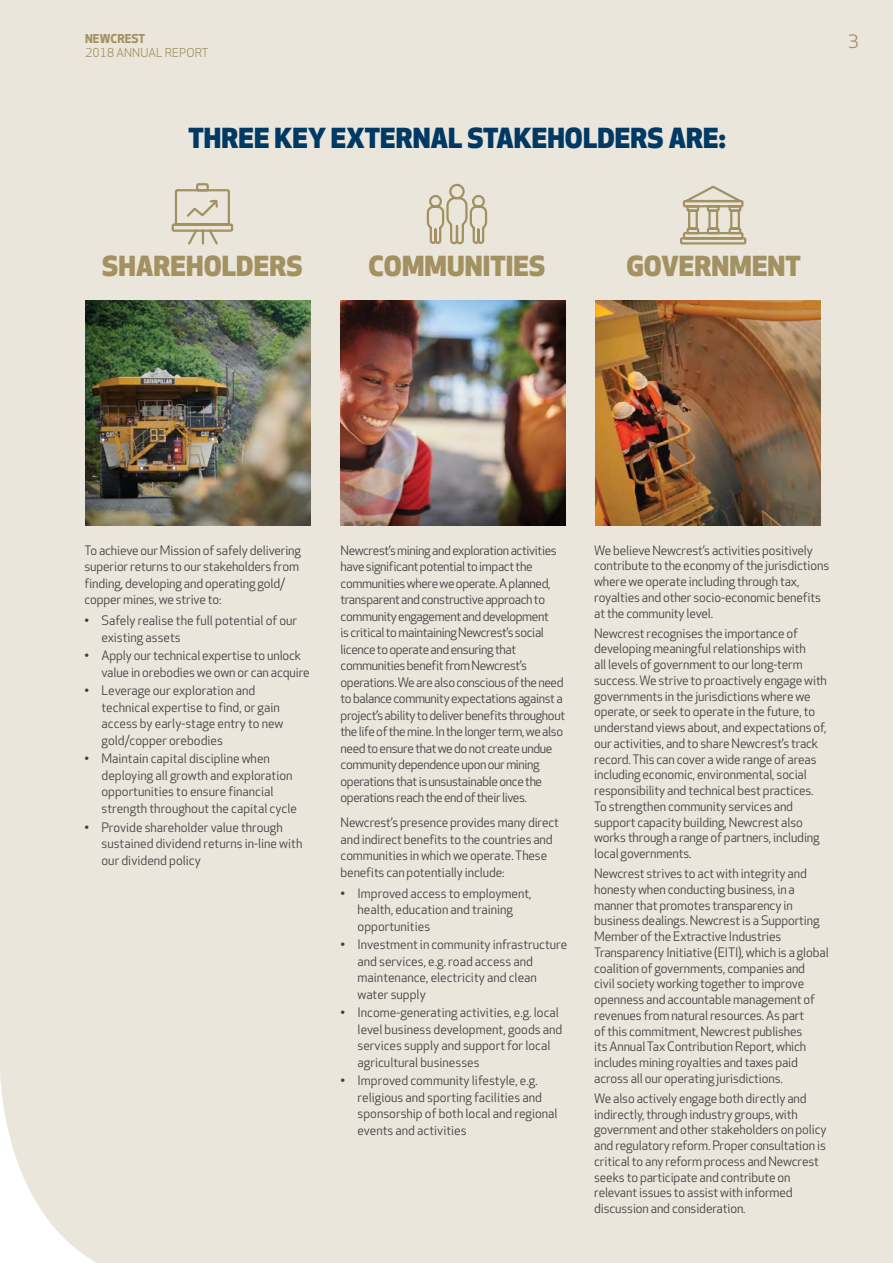
<style>
.page{position:relative;width:893px;height:1263px;background:#eae6dc}
.page>*{position:absolute;margin:0;border:0;box-sizing:border-box;transform-origin:0 0}
.t1{font:800 27px "Apex New";letter-spacing:.005em;color:#a39161}
.t2{font:800 27px "Apex New";letter-spacing:.005em;color:#003964}
.t3{font:18px "Apex New";color:#a39161}
.t4{font:12.75px/15.8px "Apex New";letter-spacing:-.01em;color:#414042}
.t5{font:12.75px/16.5px "Apex New";letter-spacing:-.03em;color:#414042}
.t6{font:12px "Apex New";letter-spacing:.01em;color:#a39161}
.t7{font:700 12px "Apex New";letter-spacing:.01em;color:#a39161}
</style>
<div class="page">
<svg style="left:677px;top:184px;width:72px;height:62px;background:#d3cbb5"></svg>
<svg style="left:171px;top:182px;width:63px;height:64px;background:#dad4c1"></svg>
<svg style="left:426px;top:183px;width:62px;height:62px;background:#d7cfbc"></svg>
<img style="left:85px;top:300px;width:225px;height:225px">
<img style="left:340px;top:300px;width:225px;height:225px">
<img style="left:595px;top:300px;width:226px;height:225px">
<p class="t7" style="left:85px;top:32px;width:62px">NEWCREST</p>
<h2 class="t3" style="left:848px;top:31px;width:12px">3</h2>
<p class="t6" style="left:85px;top:45px;width:125px">2018 ANNUAL REPORT</p>
<h1 class="t2" style="left:188px;top:123px;width:539px">THREE KEY EXTERNAL STAKEHOLDERS ARE:</h1>
<h1 class="t1" style="left:102px;top:251px;width:202px">SHAREHOLDERS</h1>
<h1 class="t1" style="left:369px;top:251px;width:178px">COMMUNITIES</h1>
<h1 class="t1" style="left:626px;top:251px;width:176px">GOVERNMENT</h1>
<p class="t4" style="left:85px;top:542px;width:218px;line-height:16.5px">To achieve our Mission of safely delivering superior returns to our stakeholders from finding, developing and operating gold/ copper mines, we strive to:</p>
<p class="t4" style="left:102px;top:613px;width:197px;line-height:16.5px;text-indent:-17px">• Safely realise the full potential of our existing assets</p>
<p class="t4" style="left:102px;top:648px;width:210px;line-height:16.5px;text-indent:-17px">• Apply our technical expertise to unlock value in orebodies we own or can acquire</p>
<p class="t4" style="left:102px;top:683px;width:183px;line-height:16.5px;text-indent:-17px">• Leverage our exploration and technical expertise to find, or gain access by early-stage entry to new gold/copper orebodies</p>
<p class="t4" style="left:102px;top:751px;width:197px;line-height:16.5px;text-indent:-17px">• Maintain capital discipline when deploying all growth and exploration opportunities to ensure financial strength throughout the capital cycle</p>
<p class="t4" style="left:102px;top:819px;width:202px;line-height:16.5px;text-indent:-17px">• Provide shareholder value through sustained dividend returns in-line with our dividend policy</p>
<p class="t5" style="left:341px;top:542px;width:226px">Newcrest’s mining and exploration activities have significant potential to impact the communities where we operate. A planned, transparent and constructive approach to community engagement and development<br>is critical to maintaining Newcrest’s social licence to operate and ensuring that communities benefit from Newcrest’s operations. We are also conscious of the need to balance community expectations against a project’s ability to deliver benefits throughout the life of the mine. In the longer term, we also need to ensure that we do not create undue community dependence upon our mining operations that is unsustainable once the operations reach the end of their lives.</p>
<p class="t4" style="left:341px;top:815px;width:220px;line-height:16.5px">Newcrest’s presence provides many direct and indirect benefits to the countries and communities in which we operate. These benefits can potentially include:</p>
<p class="t4" style="left:358px;top:885px;width:176px;line-height:16.5px;text-indent:-17px">• Improved access to employment, health, education and training opportunities</p>
<p class="t4" style="left:358px;top:937px;width:211px;line-height:16.5px;text-indent:-17px">• Investment in community infrastructure and services, e.g. road access and maintenance, electricity and clean water supply</p>
<p class="t4" style="left:358px;top:1005px;width:206px;line-height:16.5px;text-indent:-17px">• Income-generating activities, e.g. local level business development, goods and services supply and support for local agricultural businesses</p>
<p class="t4" style="left:358px;top:1073px;width:202px;line-height:16.5px;text-indent:-17px">• Improved community lifestyle, e.g. religious and sporting facilities and sponsorship of both local and regional events and activities</p>
<p class="t4" style="left:594px;top:543px;width:237px">We believe Newcrest’s activities positively contribute to the economy of the jurisdictions where we operate including through tax, royalties and other socio-economic benefits at the community level.</p>
<p class="t4" style="left:594px;top:626px;width:234px">Newcrest recognises the importance of developing meaningful relationships with<br>all levels of government to our long-term success. We strive to proactively engage with governments in the jurisdictions where we operate, or seek to operate in the future, to understand views about, and expectations of, our activities, and to share Newcrest’s track record. This can cover a wide range of areas including economic, environmental, social responsibility and technical best practices.<br>To strengthen community services and support capacity building, Newcrest also works through a range of partners, including local governments.</p>
<p class="t4" style="left:594px;top:866px;width:236px">Newcrest strives to act with integrity and honesty when conducting business, in a manner that promotes transparency in business dealings. Newcrest is a Supporting Member of the Extractive Industries Transparency Initiative (EITI), which is a global coalition of governments, companies and civil society working together to improve openness and accountable management of revenues from natural resources. As part<br>of this commitment, Newcrest publishes<br>its Annual Tax Contribution Report, which includes mining royalties and taxes paid across all our operating jurisdictions.</p>
<p class="t4" style="left:594px;top:1091px;width:234px">We also actively engage both directly and indirectly, through industry groups, with government and other stakeholders on policy and regulatory reform. Proper consultation is critical to any reform process and Newcrest seeks to participate and contribute on relevant issues to assist with informed discussion and consideration.</p>
</div>
